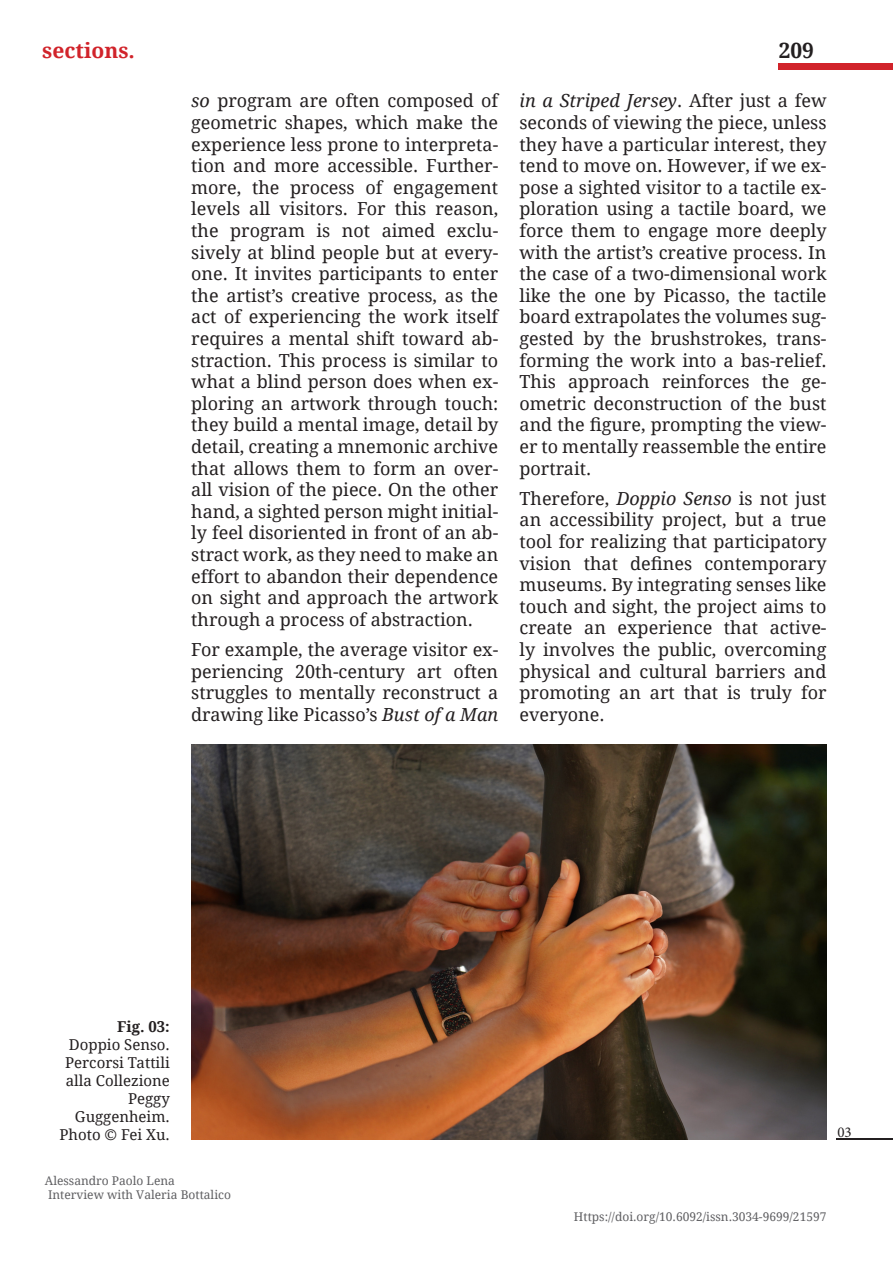
<style>
.page{position:relative;width:893px;height:1263px;background:#fff}
.page>*{position:absolute;margin:0;border:0;box-sizing:border-box;transform-origin:0 0}
.t1{font:700 21px "Droid Serif";color:#d1232a}
.t2{font:700 21px "Droid Serif";color:#231f20}
.TESTO_ARTICOLO{font:18px/21.6px "Droid Serif";color:#231f20;text-align:justify}
.Testo_Figure_Destro{font:15px/18px "Droid Serif";color:#231f20;text-align:right}
.Testo_Figure_Destro-2{font:700 15px "Droid Serif";color:#231f20}
.t3{font:15px "Minion Pro";color:#231f20}
.t4{font:12px/14.4px "Droid Serif";color:#5f5f62}
.s1{font-style:italic}
</style>
<div class="page">
<img style="left:191px;top:744px;width:635px;height:396px">
<div style="left:779px;top:64px;width:114px;height:6px;background:#d1232a"></div>
<hr style="left:836px;top:1138px;width:57px;height:2px;background:#231f20">
<p class="t1" style="left:42px;top:35px;width:94px">sections.</p>
<p class="t2" style="left:779px;top:35px;width:37px">209</p>
<p class="TESTO_ARTICOLO" style="left:191px;top:90px;width:309px"><span class="s1">so</span> program are often composed of geometric shapes, which make the experience less prone to interpreta&shy;tion and more accessible. Further&shy;more, the process of engagement levels all visitors. For this reason, the program is not aimed exclu&shy;sively at blind people but at every&shy;one. It invites participants to enter the artist’s creative process, as the act of experiencing the work itself requires a mental shift toward ab&shy;straction. This process is similar to what a blind person does when ex&shy;ploring an artwork through touch: they build a mental image, detail by detail, creating a mnemonic archive that allows them to form an over&shy;all vision of the piece. On the other hand, a sighted person might initial&shy;ly feel disoriented in front of an ab&shy;stract work, as they need to make an effort to abandon their dependence on sight and approach the artwork through a process of abstraction.</p>
<p class="TESTO_ARTICOLO" style="left:191px;top:638px;width:308px">For example, the average visitor ex&shy;periencing 20th-century art often struggles to mentally reconstruct a drawing like Picasso’s <span class="s1">Bust of a Man</span></p>
<p class="TESTO_ARTICOLO" style="left:519px;top:90px;width:309px"><span class="s1">in a Striped Jersey</span>. After just a few seconds of viewing the piece, unless they have a particular interest, they tend to move on. However, if we ex&shy;pose a sighted visitor to a tactile ex&shy;ploration using a tactile board, we force them to engage more deeply with the artist’s creative process. In the case of a two-dimensional work like the one by Picasso, the tactile board extrapolates the volumes sug&shy;gested by the brushstrokes, trans&shy;forming the work into a bas-relief.<br>This approach reinforces the ge&shy;ometric deconstruction of the bust and the figure, prompting the view&shy;er to mentally reassemble the entire portrait.</p>
<p class="TESTO_ARTICOLO" style="left:519px;top:487px;width:309px">Therefore, <span class="s1">Doppio Senso</span> is not just an accessibility project, but a true tool for realizing that participatory vision that defines contemporary museums. By integrating senses like touch and sight, the project aims to create an experience that active&shy;ly involves the public, overcoming physical and cultural barriers and promoting an art that is truly for everyone.</p>
<p class="Testo_Figure_Destro-2" style="left:117px;top:1016px;width:54px">Fig. 03:</p>
<p class="Testo_Figure_Destro" style="left:65px;top:1035px;width:106px">Doppio Senso.<br>Percorsi Tattili alla Collezione<br>Peggy</p>
<p class="Testo_Figure_Destro" style="left:75px;top:1107px;width:96px">Guggenheim.</p>
<p class="Testo_Figure_Destro" style="left:60px;top:1125px;width:112px">Photo © Fei Xu.</p>
<p class="t3" style="left:837px;top:1122px;width:16px">03</p>
<p class="t4" style="left:45px;top:1173px;width:188px">Alessandro Paolo Lena<br>Interview with Valeria Bottalico</p>
<p class="t4" style="left:574px;top:1209px;width:254px">Https://doi.org/10.6092/issn.3034-9699/21597</p>
</div>
